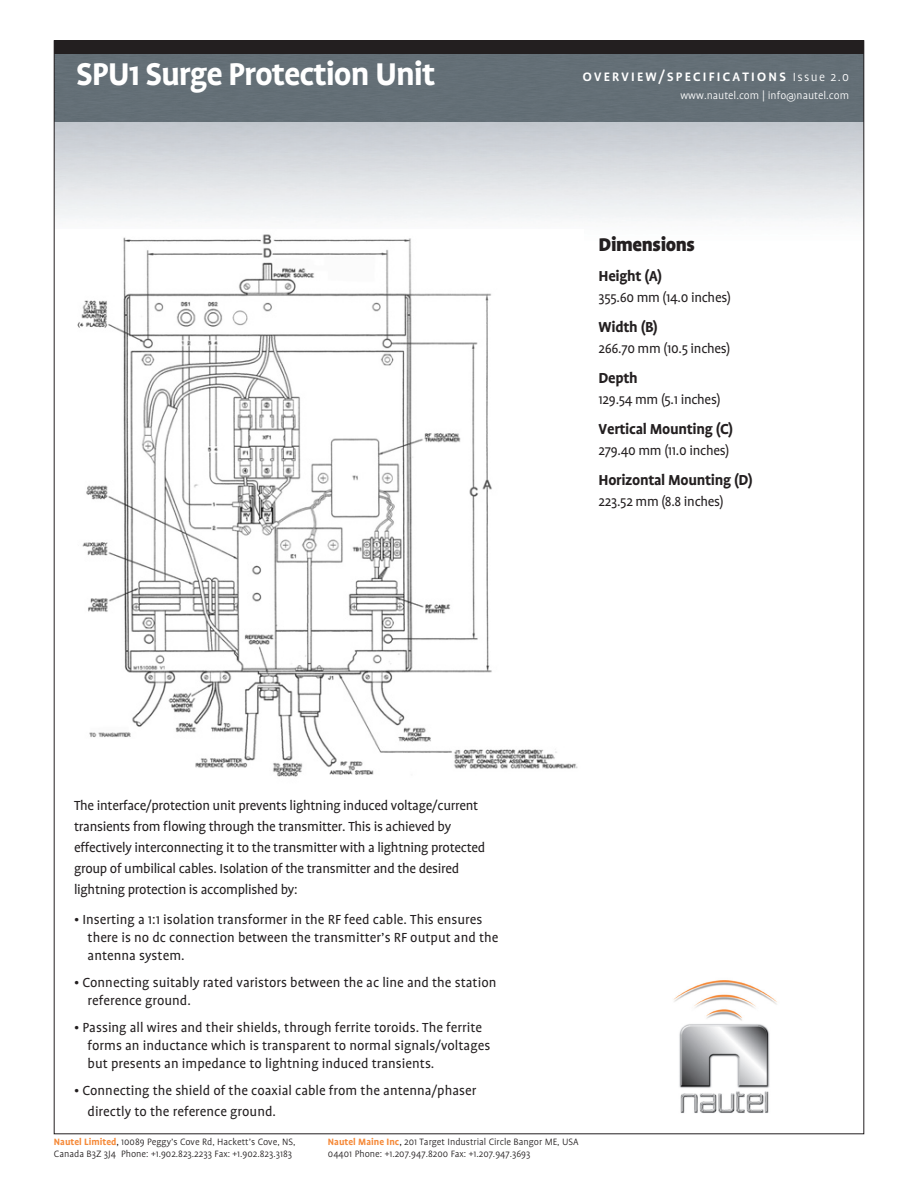
<style>
.page{position:relative;width:918px;height:1188px;background:#fff}
.page>*{position:absolute;margin:0;border:0;box-sizing:border-box;transform-origin:0 0}
.t1{font:700 36px "Profile";letter-spacing:-.03em;color:#fff}
.t2{font:900 21px "Profile";letter-spacing:-.02em;color:#231f20}
.t3{font:700 16.5px "Profile";letter-spacing:-.02em;color:#231f20}
.t4{font:500 16.5px "Profile SC";letter-spacing:.1em;color:#fff}
.t5{font:15px/18px "Profile";color:#231f20}
.t6{font:15px/21px "Profile";letter-spacing:-.02em;color:#231f20}
.t7{font:300 12px "Profile";color:#fff}
.t8{font:300 10.5px/12px "Profile";color:#231f20}
.s1{font-family:"Profile";font-weight:300;font-size:13.5px}
.s2{font-weight:700;color:#f58938}
.s3{font-weight:400}
</style>
<div class="page">
<div style="left:56px;top:54px;width:806px;height:68px;background:#646f76"></div>
<img style="left:673px;top:980px;width:104px;height:133px">
<div style="left:54px;top:40px;width:810px;height:14px;background:#231f20"></div>
<img style="left:77px;top:234px;width:501px;height:543px">
<h1 class="t1" style="left:76px;top:54px;width:361px">SPU1 Surge Protection Unit</h1>
<p class="t4" style="left:582px;top:67px;width:268px">overview/specifications <span class="s1">Issue 2.0</span></p>
<p class="t7" style="left:680px;top:89px;width:170px">www.nautel.com | info@nautel.com</p>
<h2 class="t2" style="left:599px;top:232px;width:98px">Dimensions</h2>
<p class="t3" style="left:599px;top:267px;width:65px">Height (A)</p>
<p class="t6" style="left:599px;top:287px;width:134px">355.60 mm (14.0 inches)</p>
<p class="t3" style="left:599px;top:318px;width:61px">Width (B)</p>
<p class="t6" style="left:599px;top:338px;width:133px">266.70 mm (10.5 inches)</p>
<p class="t3" style="left:599px;top:369px;width:41px">Depth</p>
<p class="t6" style="left:599px;top:389px;width:123px">129.54 mm (5.1 inches)</p>
<p class="t3" style="left:599px;top:420px;width:136px">Vertical Mounting (C)</p>
<p class="t6" style="left:599px;top:440px;width:132px">279.40 mm (11.0 inches)</p>
<p class="t3" style="left:599px;top:471px;width:156px">Horizontal Mounting (D)</p>
<p class="t6" style="left:599px;top:491px;width:127px">223.52 mm (8.8 inches)</p>
<p class="t6" style="left:74px;top:795px;width:413px">The interface/protection unit prevents lightning induced voltage/current transients from flowing through the transmitter. This is achieved by effectively interconnecting it to the transmitter with a lightning protected group of umbilical cables. Isolation of the transmitter and the desired lightning protection is accomplished by:</p>
<p class="t5" style="left:88px;top:910px;width:412px;text-indent:-14px">• Inserting a 1:1 isolation transformer in the RF feed cable. This ensures there is no dc connection between the transmitter’s RF output and the antenna system.</p>
<p class="t5" style="left:88px;top:973px;width:410px;text-indent:-14px">• Connecting suitably rated varistors between the ac line and the station reference ground.</p>
<p class="t5" style="left:88px;top:1018px;width:404px;text-indent:-14px">• Passing all wires and their shields, through ferrite toroids. The ferrite forms an inductance which is transparent to normal signals/voltages but presents an impedance to lightning induced transients.</p>
<p class="t5" style="left:88px;top:1079px;width:390px;line-height:21.6px;text-indent:-14px">• Connecting the shield of the coaxial cable from the antenna/phaser directly to the reference ground.</p>
<p class="t8" style="left:54px;top:1136px;width:243px"><span class="s2">Nautel Limited</span><span class="s3">,</span> 10089 Peggy’s Cove Rd, Hackett’s Cove, NS,<br>Canada B3Z 3J4 Phone: +1.902.823.2233 Fax: +1.902.823.3183</p>
<p class="t8" style="left:328px;top:1136px;width:252px"><span class="s2">Nautel Maine Inc</span><span class="s3">,</span> 201 Target Industrial Circle Bangor ME, USA<br>04401 Phone: +1.207.947.8200 Fax: +1.207.947.3693</p>
</div>
